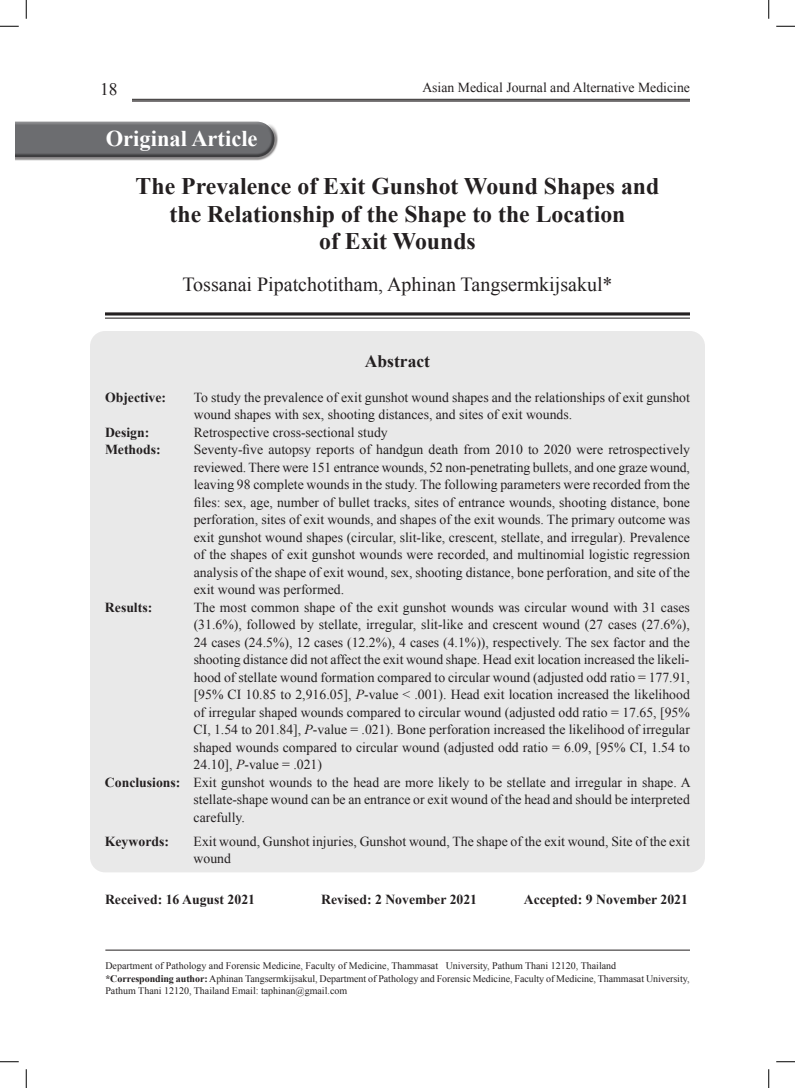
<style>
.page{position:relative;width:795px;height:1088px;background:#fff}
.page>*{position:absolute;margin:0;border:0;box-sizing:border-box;transform-origin:0 0}
.t1{font:700 23.75px/27.5px "Times New Roman";color:#231f20;text-align:center}
.t2{font:700 22.5px "Times New Roman";color:#fff}
.t3{font:20px "Times New Roman";color:#231f20}
.t4{font:700 17.5px "Times New Roman";color:#231f20}
.t5{font:17.5px "Times New Roman";color:#231f20}
.t6{font:13.75px/17.5px "Times New Roman";color:#231f20}
.t7{font:700 13.75px "Times New Roman";color:#231f20}
.t8{font:10px/12.5px "Times New Roman";color:#231f20}
.s1{font-style:italic}
.s2{font-weight:700}
</style>
<div class="page">
<hr style="left:132px;top:99px;width:558px;height:1px;background:#231f20">
<hr style="left:132px;top:100px;width:558px;height:2px;background:#231f20">
<div style="left:16px;top:118px;width:255px;height:37px;background:#fff;opacity:.5"></div>
<div style="left:16px;top:124px;width:262px;height:37px;background:#231f20;opacity:.5"></div>
<hr style="left:105px;top:312px;width:585px;height:3px;background:#231f20">
<hr style="left:105px;top:317px;width:585px;height:2px;background:#231f20">
<div style="left:90px;top:331px;width:615px;height:541px;background:#e9e9e9;border-radius:15px"></div>
<hr style="left:105px;top:949px;width:585px;height:1px;background:#231f20">
<svg style="left:0;top:25px;width:19px;height:2px"></svg>
<svg style="left:776px;top:25px;width:19px;height:2px"></svg>
<svg style="left:0;top:1061px;width:19px;height:1px"></svg>
<svg style="left:776px;top:1061px;width:19px;height:1px"></svg>
<svg style="left:25px;top:0;width:2px;height:19px"></svg>
<svg style="left:25px;top:1069px;width:2px;height:19px"></svg>
<svg style="left:768px;top:0;width:2px;height:19px"></svg>
<svg style="left:768px;top:1069px;width:2px;height:19px"></svg>
<p class="t5" style="left:100px;top:77px;width:19px">18</p>
<p class="t6" style="left:422px;top:78px;width:269px">Asian Medical Journal and Alternative Medicine</p>
<h2 class="t2" style="left:106px;top:123px;width:153px">Original Article</h2>
<h1 class="t1" style="left:136px;top:172px;width:525px">The Prevalence of Exit Gunshot Wound Shapes and the Relationship of the Shape to the Location<br>of Exit Wounds</h1>
<h3 class="t3" style="left:182px;top:271px;width:432px">Tossanai Pipatchotitham, Aphinan Tangsermkijsakul*</h3>
<p class="t4" style="left:365px;top:349px;width:67px">Abstract</p>
<p class="t7" style="left:105px;top:387px;width:63px">Objective:</p>
<p class="t6" style="left:194px;top:388px;width:498px">To study the prevalence of exit gunshot wound shapes and the relationships of exit gunshot wound shapes with sex, shooting distances, and sites of exit wounds.</p>
<p class="t7" style="left:105px;top:422px;width:46px">Design:</p>
<p class="t6" style="left:194px;top:423px;width:195px">Retrospective cross-sectional study</p>
<p class="t7" style="left:105px;top:440px;width:57px">Methods:</p>
<p class="t6" style="left:194px;top:440px;width:498px;text-align:justify">Seventy-five autopsy reports of handgun death from 2010 to 2020 were retrospectively reviewed. There were 151 entrance wounds, 52 non-penetrating bullets, and one graze wound, leaving 98 complete wounds in the study. The following parameters were recorded from the files: sex, age, number of bullet tracks, sites of entrance wounds, shooting distance, bone perforation, sites of exit wounds, and shapes of the exit wounds. The primary outcome was exit gunshot wound shapes (circular, slit-like, crescent, stellate, and irregular). Prevalence of the shapes of exit gunshot wounds were recorded, and multinomial logistic regression analysis of the shape of exit wound, sex, shooting distance, bone perforation, and site of the exit wound was performed.</p>
<p class="t7" style="left:105px;top:597px;width:49px">Results:</p>
<p class="t6" style="left:194px;top:598px;width:498px">The most common shape of the exit gunshot wounds was circular wound with 31 cases</p>
<p class="t6" style="left:194px;top:616px;width:498px">(31.6%), followed by stellate, irregular, slit-like and crescent wound (27 cases (27.6%),</p>
<p class="t6" style="left:194px;top:633px;width:498px">24 cases (24.5%), 12 cases (12.2%), 4 cases (4.1%)), respectively. The sex factor and the</p>
<p class="t6" style="left:194px;top:651px;width:497px">shooting distance did not affect the exit wound shape. Head exit location increased the likeli-</p>
<p class="t6" style="left:194px;top:668px;width:498px">hood of stellate wound formation compared to circular wound (adjusted odd ratio = 177.91,</p>
<p class="t6" style="left:194px;top:686px;width:498px">[95% CI 10.85 to 2,916.05], <span class="s1">P</span>-value &lt; .001). Head exit location increased the likelihood</p>
<p class="t6" style="left:194px;top:703px;width:498px">of irregular shaped wounds compared to circular wound (adjusted odd ratio = 17.65, [95%</p>
<p class="t6" style="left:194px;top:721px;width:498px">CI, 1.54 to 201.84], <span class="s1">P</span>-value = .021). Bone perforation increased the likelihood of irregular</p>
<p class="t6" style="left:194px;top:738px;width:498px">shaped wounds compared to circular wound (adjusted odd ratio = 6.09, [95% CI, 1.54 to</p>
<p class="t6" style="left:194px;top:756px;width:130px">24.10], <span class="s1">P</span>-value = .021)</p>
<p class="t6" style="left:105px;top:773px;width:587px"><span class="s2">Conclusions:</span> Exit gunshot wounds to the head are more likely to be stellate and irregular in shape. A</p>
<p class="t6" style="left:194px;top:791px;width:498px">stellate-shape wound can be an entrance or exit wound of the head and should be interpreted</p>
<p class="t6" style="left:194px;top:808px;width:53px">carefully.</p>
<p class="t7" style="left:105px;top:831px;width:66px">Keywords:</p>
<p class="t6" style="left:194px;top:832px;width:498px">Exit wound, Gunshot injuries, Gunshot wound, The shape of the exit wound, Site of the exit wound</p>
<p class="t7" style="left:105px;top:890px;width:152px">Received: 16 August 2021</p>
<p class="t7" style="left:321px;top:890px;width:157px">Revised: 2 November 2021</p>
<p class="t7" style="left:524px;top:890px;width:166px">Accepted: 9 November 2021</p>
<p class="t8" style="left:105px;top:959px;width:586px">Department of Pathology and Forensic Medicine, Faculty of Medicine, Thammasat University, Pathum Thani 12120, Thailand<br><span class="s2">*Corresponding author:</span> Aphinan Tangsermkijsakul, Department of Pathology and Forensic Medicine, Faculty of Medicine, Thammasat University,<br>Pathum Thani 12120, Thailand Email: taphinan@gmail.com</p>
</div>
